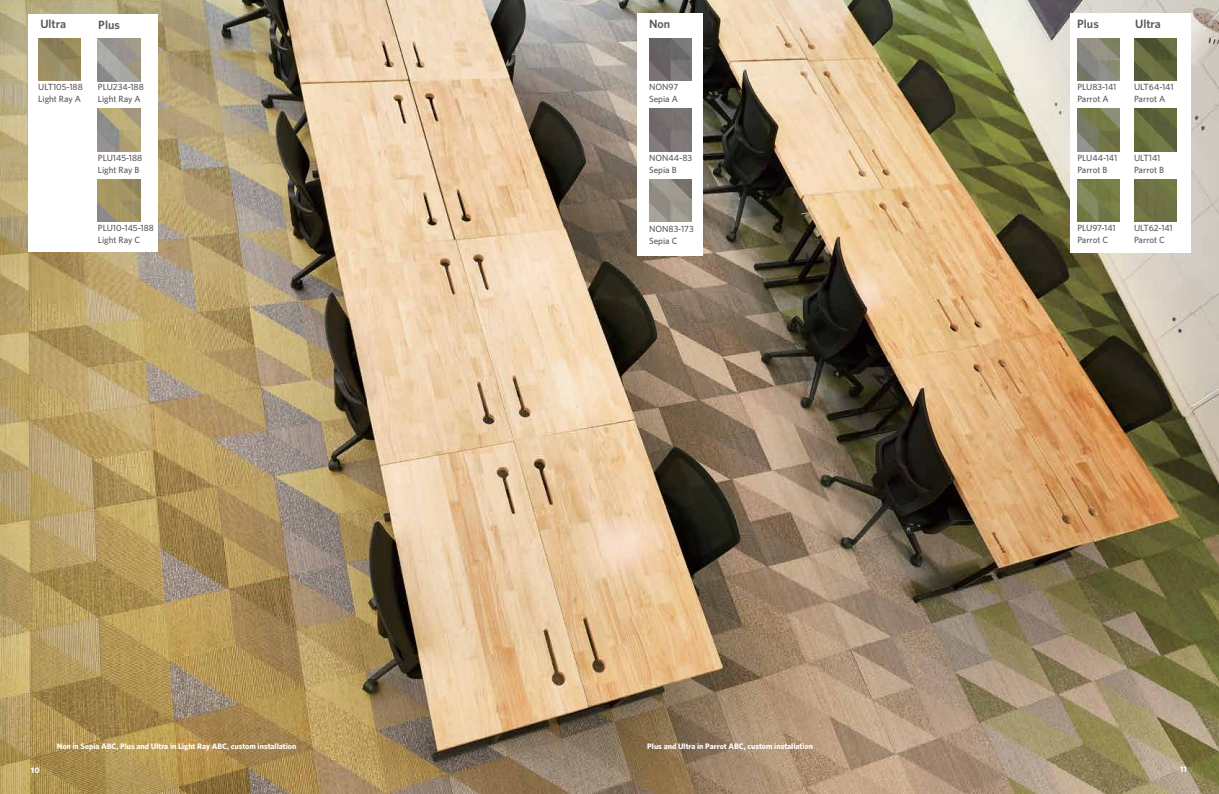
<style>
.page{position:relative;width:1219px;height:794px;background:#fff}
.page>*{position:absolute;margin:0;border:0;box-sizing:border-box;transform-origin:0 0}
.t1{font:600 12px "Whitney";color:#58585b}
.t2{font:500 9px/12px "Whitney";color:#58585b}
.t3{font:700 8px "Whitney";color:#fff}
</style>
<div class="page">
<img style="left:0;top:0;width:1219px;height:794px">
<div style="left:638px;top:13px;width:65px;height:242px;background:#fff"></div>
<div style="left:1070px;top:13px;width:121px;height:240px;background:#fff"></div>
<div style="left:28px;top:14px;width:130px;height:237px;background:#fff"></div>
<img style="left:649px;top:38px;width:43px;height:43px">
<img style="left:649px;top:109px;width:43px;height:42px">
<img style="left:649px;top:179px;width:42px;height:43px">
<img style="left:98px;top:39px;width:42px;height:42px">
<img style="left:98px;top:109px;width:42px;height:42px">
<img style="left:98px;top:179px;width:42px;height:43px">
<img style="left:38px;top:38px;width:43px;height:43px">
<img style="left:1077px;top:38px;width:43px;height:43px">
<img style="left:1077px;top:109px;width:43px;height:42px">
<img style="left:1077px;top:179px;width:43px;height:43px">
<img style="left:1134px;top:38px;width:42px;height:43px">
<img style="left:1134px;top:109px;width:42px;height:42px">
<img style="left:1134px;top:179px;width:42px;height:43px">
<h1 class="t1" style="left:40px;top:16px;width:27px">Ultra</h1>
<h1 class="t1" style="left:98px;top:17px;width:23px">Plus</h1>
<h1 class="t1" style="left:649px;top:16px;width:23px">Non</h1>
<h1 class="t1" style="left:1077px;top:16px;width:23px">Plus</h1>
<h1 class="t1" style="left:1135px;top:16px;width:27px">Ultra</h1>
<p class="t2" style="left:38px;top:81px;width:46px">ULT105-188<br>Light Ray A</p>
<p class="t2" style="left:98px;top:81px;width:47px">PLU234-188<br>Light Ray A</p>
<p class="t2" style="left:98px;top:152px;width:46px">PLU145-188<br>Light Ray B</p>
<p class="t2" style="left:98px;top:221px;width:58px">PLU10-145-188<br>Light Ray C</p>
<p class="t2" style="left:649px;top:81px;width:30px">NON97<br>Sepia A</p>
<p class="t2" style="left:1077px;top:81px;width:41px">PLU83-141<br>Parrot A</p>
<p class="t2" style="left:1134px;top:81px;width:41px">ULT64-141<br>Parrot A</p>
<p class="t2" style="left:649px;top:152px;width:44px">NON44-83<br>Sepia B</p>
<p class="t2" style="left:649px;top:222px;width:46px">NON83-173<br>Sepia C</p>
<p class="t2" style="left:1077px;top:152px;width:41px">PLU44-141<br>Parrot B</p>
<p class="t2" style="left:1134px;top:152px;width:32px">ULT141<br>Parrot B</p>
<p class="t2" style="left:1077px;top:222px;width:40px">PLU97-141<br>Parrot C</p>
<p class="t2" style="left:1134px;top:222px;width:40px">ULT62-141<br>Parrot C</p>
<p class="t3" style="left:57px;top:741px;width:241px">Non in Sepia ABC, Plus and Ultra in Light Ray ABC, custom installation</p>
<p class="t3" style="left:647px;top:741px;width:167px">Plus and Ultra in Parrot ABC, custom installation</p>
<p class="t3" style="left:31px;top:764px;width:10px">10</p>
<p class="t3" style="left:1180px;top:764px;width:8px">11</p>
</div>
